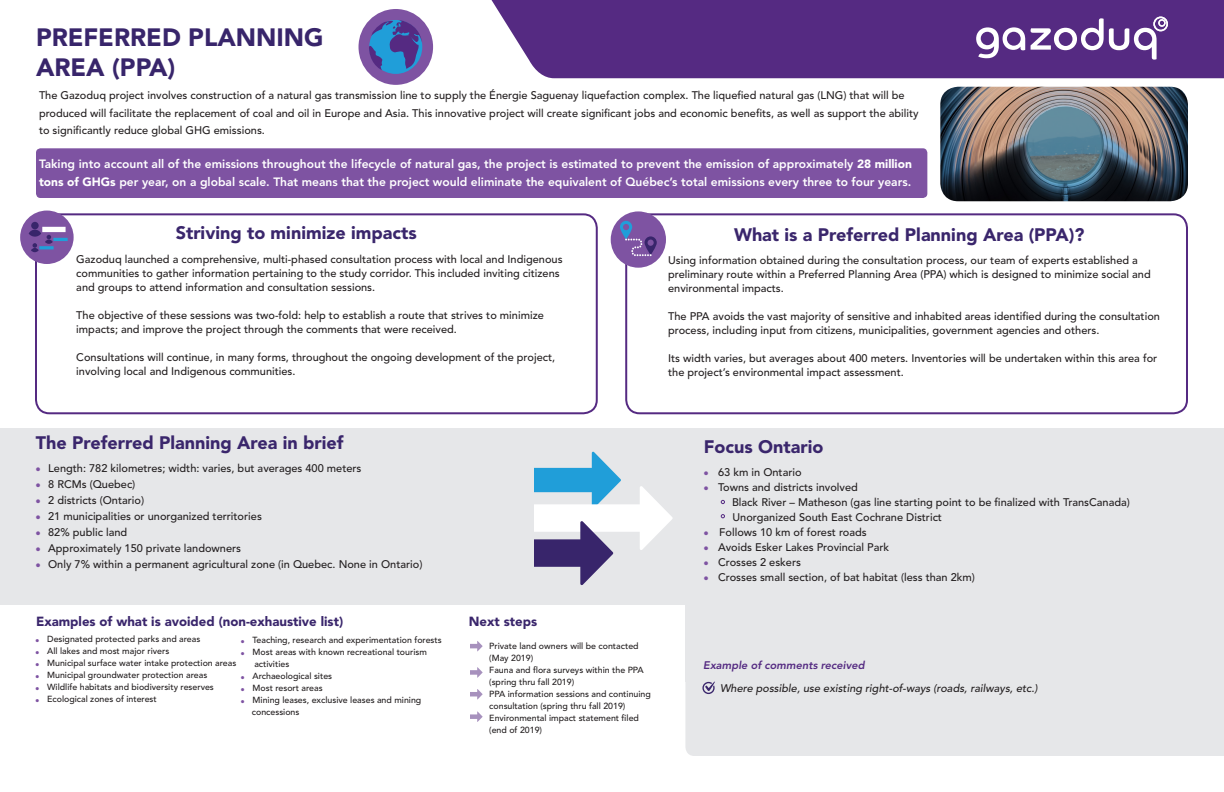
<style>
.page{position:relative;width:1224px;height:792px;background:#fff}
.page>*{position:absolute;margin:0;border:0;box-sizing:border-box;transform-origin:0 0}
.t1{font:500 29px "Avenir LT Std";color:#7e53a2}
.t2{font:900 24.9px "Avenir LT Std";color:#38256b}
.t3{font:500 23.3px "Avenir LT Std";color:#7e53a2}
.t4{font:900 18px "Avenir LT Std";color:#3a266c}
.t5{font:900 13.2px "Avenir LT Std";color:#3a266c}
.t6{font:800 12px/17.3px "Avenir LT Std";color:#fff}
.t7{font:500 11px/14px "Avenir LT Std";color:#231f20}
.t8{font:italic 500 11px "Avenir LT Std";color:#231f20}
.t9{font:italic 800 11px "Avenir LT Std";color:#552b82}
.t10{font:500 8.8px/12px "Avenir LT Std";color:#231f20}
.s1{font-weight:900}
</style>
<div class="page">
<div style="left:685px;top:682px;width:539px;height:74px;background:#e6e7e9"></div>
<div style="left:685px;top:578px;width:539px;height:104px;background:#e6e7e9"></div>
<div style="left:0;top:428px;width:1224px;height:177px;background:#e6e7e9"></div>
<div style="left:491px;top:0;width:733px;height:78px;background:#552a82"></div>
<svg style="left:976px;top:27px;width:49px;height:31px"></svg>
<svg style="left:1031px;top:17px;width:137px;height:43px"></svg>
<div style="left:35px;top:213px;width:563px;height:201px;border:2px solid #552a82;border-radius:14px"></div>
<div style="left:36px;top:148px;width:891px;height:50px;background:#7e53a2;border-radius:4px"></div>
<div style="left:625px;top:213px;width:563px;height:201px;border:2px solid #552a82;border-radius:14px"></div>
<img style="left:940px;top:87px;width:248px;height:114px">
<div style="left:611px;top:211px;width:55px;height:57px;background:#7e53a2;border-radius:50%"></div>
<svg style="left:620px;top:221px;width:37px;height:35px"></svg>
<div style="left:20px;top:211px;width:54px;height:53px;background:#7e53a2;border-radius:50%"></div>
<div style="left:31px;top:222px;width:8px;height:7px;background:#38256b;border-radius:50%"></div>
<svg style="left:31px;top:227px;width:37px;height:25px"></svg>
<svg style="left:1026px;top:106px;width:78px;height:78px;background:#5d8190"></svg>
<svg style="left:534px;top:452px;width:139px;height:133px"></svg>
<svg style="left:702px;top:681px;width:13px;height:13px"></svg>
<div style="left:359px;top:9px;width:74px;height:76px;background:#7e53a2;border-radius:50%"></div>
<div style="left:369px;top:20px;width:53px;height:54px;background:#209ed9;border-radius:50%"></div>
<svg style="left:368px;top:20px;width:54px;height:50px"></svg>
<svg style="left:470px;top:641px;width:13px;height:10px"></svg>
<svg style="left:470px;top:667px;width:13px;height:11px"></svg>
<svg style="left:470px;top:689px;width:13px;height:11px"></svg>
<svg style="left:470px;top:711px;width:13px;height:11px"></svg>
<svg style="left:721px;top:500px;width:4px;height:4px"></svg>
<svg style="left:721px;top:514px;width:4px;height:4px"></svg>
<p class="t2" style="left:36px;top:22px;width:289px">PREFERRED PLANNING</p>
<p class="t2" style="left:36px;top:52px;width:141px">AREA (PPA)</p>
<p class="t7" style="left:39px;top:87px;width:881px;line-height:17.3px">The Gazoduq project involves construction of a natural gas transmission line to supply the Énergie Saguenay liquefaction complex. The liquefied natural gas (LNG) that will be produced will facilitate the replacement of coal and oil in Europe and Asia. This innovative project will create significant jobs and economic benefits, as well as support the ability to significantly reduce global GHG emissions.</p>
<p class="t6" style="left:39px;top:156px;width:874px">Taking into account all of the emissions throughout the lifecycle of natural gas, the project is estimated to prevent the emission of approximately <span class="s1">28 million tons of GHGs</span> per year, on a global scale. That means that the project would eliminate the equivalent of Québec’s total emissions every three to four years.</p>
<p class="t4" style="left:176px;top:222px;width:243px">Striving to minimize impacts</p>
<p class="t4" style="left:734px;top:224px;width:352px">What is a Preferred Planning Area (PPA)?</p>
<p class="t7" style="left:76px;top:253px;width:488px">Gazoduq launched a comprehensive, multi-phased consultation process with local and Indigenous communities to gather information pertaining to the study corridor. This included inviting citizens and groups to attend information and consultation sessions.</p>
<p class="t7" style="left:76px;top:309px;width:469px">The objective of these sessions was two-fold: help to establish a route that strives to minimize impacts; and improve the project through the comments that were received.</p>
<p class="t7" style="left:76px;top:351px;width:480px">Consultations will continue, in many forms, throughout the ongoing development of the project, involving local and Indigenous communities.</p>
<p class="t7" style="left:668px;top:253px;width:484px">Using information obtained during the consultation process, our team of experts established a preliminary route within a Preferred Planning Area (PPA) which is designed to minimize social and environmental impacts.</p>
<p class="t7" style="left:668px;top:309px;width:493px">The PPA avoids the vast majority of sensitive and inhabited areas identified during the consultation process, including input from citizens, municipalities, government agencies and others.</p>
<p class="t7" style="left:668px;top:351px;width:491px">Its width varies, but averages about 400 meters. Inventories will be undertaken within this area for the project’s environmental impact assessment.</p>
<p class="t4" style="left:36px;top:432px;width:309px">The Preferred Planning Area in brief</p>
<p class="t1" style="left:34px;top:444px;width:10px">.</p>
<p class="t7" style="left:48px;top:461px;width:315px">Length: 782 kilometres; width: varies, but averages 400 meters</p>
<p class="t1" style="left:34px;top:460px;width:10px">.</p>
<p class="t7" style="left:48px;top:477px;width:89px">8 RCMs (Quebec)</p>
<p class="t1" style="left:34px;top:476px;width:10px">.</p>
<p class="t7" style="left:48px;top:493px;width:97px">2 districts (Ontario)</p>
<p class="t1" style="left:34px;top:492px;width:10px">.</p>
<p class="t7" style="left:48px;top:509px;width:215px">21 municipalities or unorganized territories</p>
<p class="t1" style="left:34px;top:508px;width:10px">.</p>
<p class="t7" style="left:48px;top:525px;width:81px">82% public land</p>
<p class="t1" style="left:34px;top:524px;width:10px">.</p>
<p class="t7" style="left:48px;top:541px;width:194px">Approximately 150 private landowners</p>
<p class="t1" style="left:34px;top:540px;width:10px">.</p>
<p class="t7" style="left:48px;top:557px;width:376px">Only 7% within a permanent agricultural zone (in Quebec. None in Ontario)</p>
<p class="t5" style="left:36px;top:614px;width:309px">Examples of what is avoided (non-exhaustive list)</p>
<p class="t5" style="left:469px;top:614px;width:70px">Next steps</p>
<p class="t10" style="left:489px;top:640px;width:151px">Private land owners will be contacted (May 2019)</p>
<p class="t10" style="left:489px;top:664px;width:156px">Fauna and flora surveys within the PPA (spring thru fall 2019)</p>
<p class="t10" style="left:489px;top:688px;width:163px">PPA information sessions and continuing consultation (spring thru fall 2019)</p>
<p class="t10" style="left:489px;top:712px;width:151px">Environmental impact statement filed (end of 2019)</p>
<p class="t3" style="left:34px;top:621px;width:8px">.</p>
<p class="t10" style="left:47px;top:633px;width:155px">Designated protected parks and areas</p>
<p class="t3" style="left:34px;top:633px;width:8px">.</p>
<p class="t10" style="left:47px;top:646px;width:124px">All lakes and most major rivers</p>
<p class="t3" style="left:34px;top:645px;width:8px">.</p>
<p class="t10" style="left:47px;top:658px;width:191px">Municipal surface water intake protection areas</p>
<p class="t3" style="left:34px;top:657px;width:8px">.</p>
<p class="t10" style="left:47px;top:670px;width:162px">Municipal groundwater protection areas</p>
<p class="t3" style="left:34px;top:669px;width:8px">.</p>
<p class="t10" style="left:47px;top:682px;width:168px">Wildlife habitats and biodiversity reserves</p>
<p class="t3" style="left:34px;top:681px;width:8px">.</p>
<p class="t10" style="left:47px;top:694px;width:111px">Ecological zones of interest</p>
<p class="t3" style="left:240px;top:621px;width:8px">.</p>
<p class="t10" style="left:253px;top:634px;width:191px">Teaching, research and experimentation forests</p>
<p class="t3" style="left:240px;top:633px;width:8px">.</p>
<p class="t10" style="left:253px;top:646px;width:176px">Most areas with known recreational tourism</p>
<p class="t10" style="left:254px;top:658px;width:36px">activities</p>
<p class="t3" style="left:240px;top:657px;width:8px">.</p>
<p class="t10" style="left:253px;top:670px;width:81px">Archaeological sites</p>
<p class="t3" style="left:240px;top:669px;width:8px">.</p>
<p class="t10" style="left:253px;top:682px;width:72px">Most resort areas</p>
<p class="t3" style="left:240px;top:681px;width:8px">.</p>
<p class="t10" style="left:253px;top:694px;width:170px">Mining leases, exclusive leases and mining</p>
<p class="t10" style="left:252px;top:706px;width:49px">concessions</p>
<p class="t4" style="left:704px;top:436px;width:121px">Focus Ontario</p>
<p class="t1" style="left:702px;top:448px;width:10px">.</p>
<p class="t7" style="left:718px;top:465px;width:85px">63 km in Ontario</p>
<p class="t1" style="left:702px;top:463px;width:10px">.</p>
<p class="t7" style="left:718px;top:480px;width:141px">Towns and districts involved</p>
<p class="t7" style="left:732px;top:495px;width:399px">Black River – Matheson (gas line starting point to be finalized with TransCanada)</p>
<p class="t7" style="left:733px;top:510px;width:211px">Unorganized South East Cochrane District</p>
<p class="t1" style="left:702px;top:508px;width:10px">.</p>
<p class="t7" style="left:719px;top:525px;width:149px">Follows 10 km of forest roads</p>
<p class="t1" style="left:702px;top:523px;width:10px">.</p>
<p class="t7" style="left:718px;top:540px;width:173px">Avoids Esker Lakes Provincial Park</p>
<p class="t1" style="left:702px;top:538px;width:10px">.</p>
<p class="t7" style="left:718px;top:555px;width:84px">Crosses 2 eskers</p>
<p class="t1" style="left:702px;top:553px;width:10px">.</p>
<p class="t7" style="left:718px;top:570px;width:258px">Crosses small section, of bat habitat (less than 2km)</p>
<p class="t9" style="left:703px;top:658px;width:163px">Example of comments received</p>
<p class="t8" style="left:720px;top:682px;width:319px">Where possible, use existing right-of-ways (roads, railways, etc.)</p>
</div>
